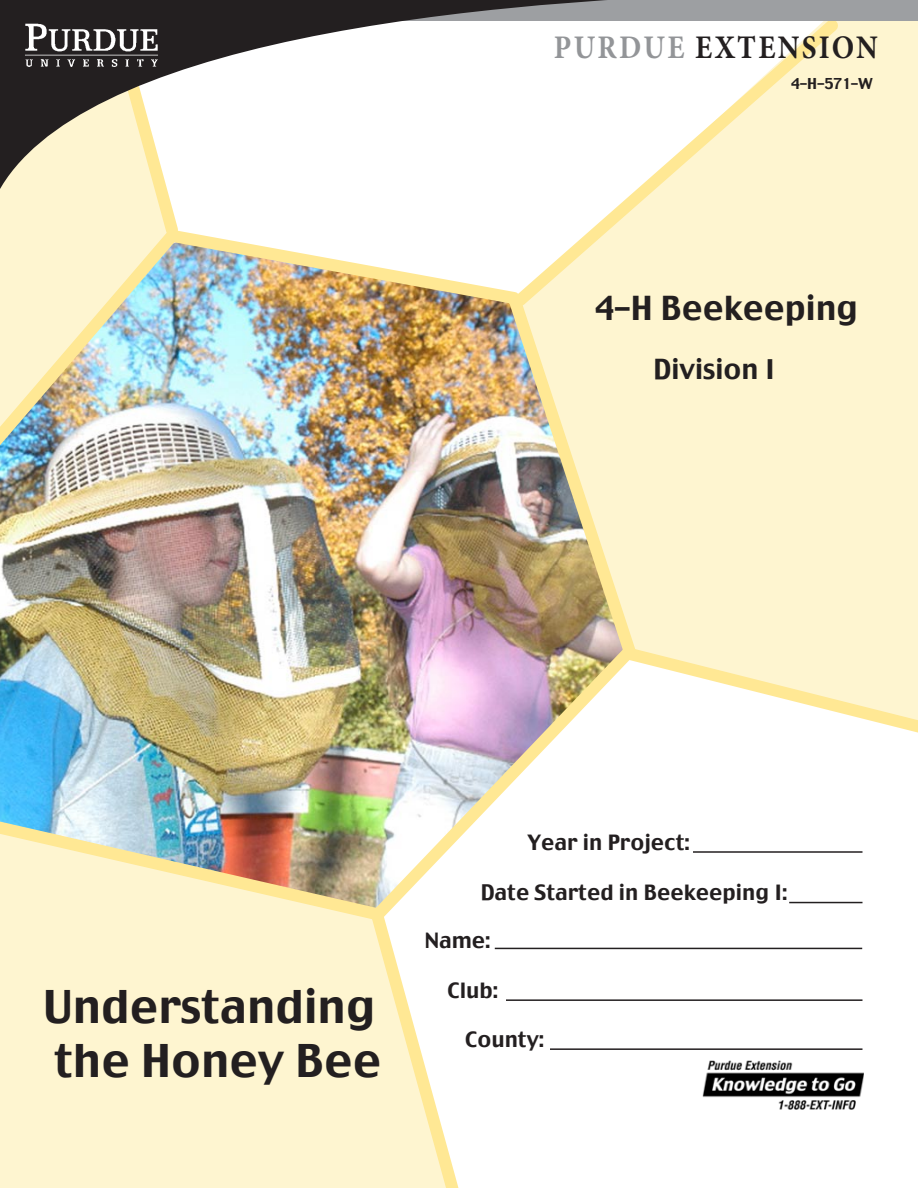
<style>
.page{position:relative;width:918px;height:1188px;background:#fff}
.page>*{position:absolute;margin:0;border:0;box-sizing:border-box;transform-origin:0 0}
.t1{font:45px/54px "Charcoal";color:#231f20}
.t2{font:700 33px "Minion Pro";letter-spacing:.08em;color:#231f20;scale:.89 1}
.t3{font:33px "Charcoal";color:#231f20}
.t4{font:27px "Charcoal";color:#231f20}
.t5{font:21px "Charcoal";color:#231f20}
.t6{font:15px "Charcoal";color:#231f20}
.s1{color:#939598}
</style>
<div class="page">
<div style="left:0;top:208px;width:115px;height:15px;background:#fef5d0"></div>
<svg style="left:115px;top:208px;width:62px;height:15px"></svg>
<div style="left:643px;top:21px;width:275px;height:618px;background:#fef5d0"></div>
<svg style="left:599px;top:21px;width:250px;height:296px;background:#fef4cf"></svg>
<div style="left:0;top:928px;width:363px;height:260px;background:#fef5d0"></div>
<div style="left:222px;top:0;width:696px;height:21px;background:#9d9fa2"></div>
<svg style="left:0;top:0;width:766px;height:208px"></svg>
<img style="left:23px;top:22px;width:137px;height:47px">
<img style="left:0;top:223px;width:643px;height:705px">
<svg style="left:363px;top:639px;width:555px;height:549px"></svg>
<img style="left:703px;top:1060px;width:161px;height:50px">
<h2 class="t2" style="left:554px;top:24px;width:366px"><span class="s1">PURDUE</span> EXTENSION</h2>
<h2 class="t6" style="left:791px;top:74px;width:83px">4–H–571–W</h2>
<h1 class="t3" style="left:595px;top:287px;width:265px">4–H Beekeeping</h1>
<h1 class="t4" style="left:654px;top:352px;width:123px">Division I</h1>
<h2 class="t1" style="left:43px;top:982px;width:340px">Understanding the Honey Bee</h2>
<p class="t5" style="left:528px;top:828px;width:164px">Year in Project:</p>
<p class="t5" style="left:481px;top:879px;width:308px">Date Started in Beekeeping I:</p>
<p class="t5" style="left:425px;top:926px;width:67px">Name:</p>
<p class="t5" style="left:448px;top:977px;width:52px">Club:</p>
<p class="t5" style="left:465px;top:1026px;width:80px">County:</p>
</div>
